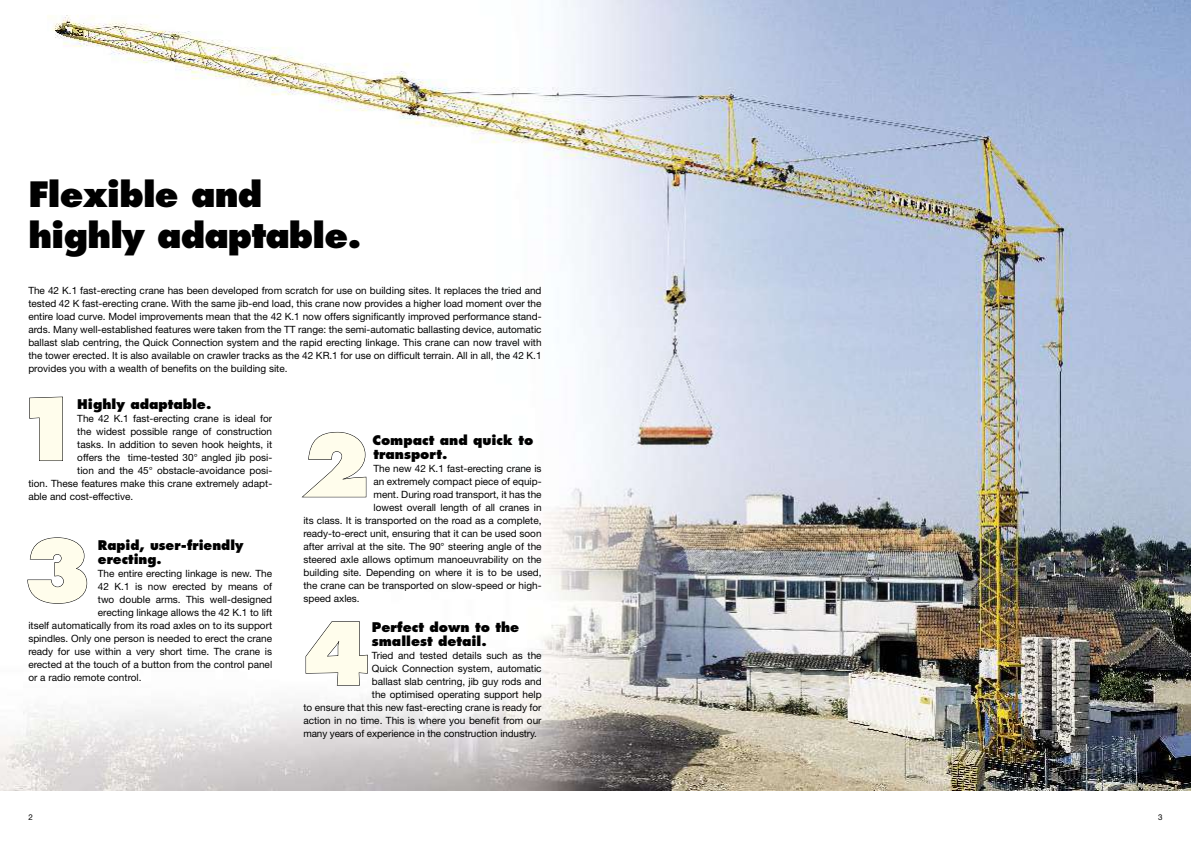
<style>
.page{position:relative;width:1191px;height:842px;background:#fff}
.page>*{position:absolute;margin:0;border:0;box-sizing:border-box;transform-origin:0 0}
.t1{font:800 84px "Futura";color:#fffdec}
.t2{font:800 34px/40.8px "Futura";letter-spacing:-.025em;color:#000}
.t3{font:800 13px/14px "Futura";color:#000}
.t4{font:10px/13px "Helvetica Neue";color:#000;text-align:justify}
.t5{font:8px "Helvetica Neue";color:#000}
</style>
<div class="page">
<img style="left:0;top:0;width:1191px;height:791px">
<svg style="left:29px;top:396px;width:34px;height:65px"></svg>
<svg style="left:300px;top:431px;width:67px;height:67px"></svg>
<svg style="left:27px;top:537px;width:61px;height:67px"></svg>
<svg style="left:305px;top:621px;width:63px;height:65px"></svg>
<h2 class="t2" style="left:28px;top:174px;width:335px">Flexible and highly adaptable.</h2>
<p class="t4" style="left:28px;top:284px;width:515px">The 42 K.1 fast-erecting crane has been developed from scratch for use on building sites. It replaces the tried and tested 42 K fast-erecting crane. With the same jib-end load, this crane now provides a higher load moment over the entire load curve. Model improvements mean that the 42 K.1 now offers significantly improved performance stand&shy;ards. Many well-established features were taken from the TT range: the semi-automatic ballasting device, automatic ballast slab centring, the Quick Connection system and the rapid erecting linkage. This crane can now travel with the tower erected. It is also available on crawler tracks as the 42 KR.1 for use on difficult terrain. All in all, the 42 K.1 provides you with a wealth of benefits on the building site.</p>
<h1 class="t1" style="left:14px;top:377px;width:71px">1</h1>
<h3 class="t3" style="left:77px;top:397px;width:136px">Highly adaptable.</h3>
<p class="t4" style="left:77px;top:412px;width:196px">The 42 K.1 fast-erecting crane is ideal for</p>
<p class="t4" style="left:77px;top:425px;width:196px">the widest possible range of construction</p>
<p class="t4" style="left:77px;top:438px;width:196px">tasks. In addition to seven hook heights, it</p>
<p class="t4" style="left:77px;top:451px;width:196px">offers the time-tested 30° angled jib posi-</p>
<p class="t4" style="left:77px;top:464px;width:196px">tion and the 45° obstacle-avoidance posi-</p>
<p class="t4" style="left:28px;top:477px;width:245px">tion. These features make this crane extremely adapt-</p>
<p class="t4" style="left:28px;top:490px;width:106px">able and cost-effective.</p>
<h1 class="t1" style="left:23px;top:519px;width:71px">3</h1>
<h3 class="t3" style="left:98px;top:538px;width:147px">Rapid, user-friendly erecting.</h3>
<p class="t4" style="left:98px;top:567px;width:176px">The entire erecting linkage is new. The</p>
<p class="t4" style="left:98px;top:580px;width:176px">42 K.1 is now erected by means of</p>
<p class="t4" style="left:98px;top:593px;width:176px">two double arms. This well-designed</p>
<p class="t4" style="left:98px;top:606px;width:176px">erecting linkage allows the 42 K.1 to lift</p>
<p class="t4" style="left:28px;top:619px;width:245px">itself automatically from its road axles on to its support</p>
<p class="t4" style="left:28px;top:632px;width:245px">spindles. Only one person is needed to erect the crane</p>
<p class="t4" style="left:28px;top:645px;width:245px">ready for use within a very short time. The crane is</p>
<p class="t4" style="left:28px;top:658px;width:245px">erected at the touch of a button from the control panel</p>
<p class="t4" style="left:28px;top:671px;width:115px">or a radio remote control.</p>
<h1 class="t1" style="left:301px;top:414px;width:71px">2</h1>
<h3 class="t3" style="left:372px;top:433px;width:162px">Compact and quick to transport.</h3>
<p class="t4" style="left:373px;top:461px;width:170px">The new 42 K.1 fast-erecting crane is</p>
<p class="t4" style="left:373px;top:474px;width:170px">an extremely compact piece of equip-</p>
<p class="t4" style="left:373px;top:487px;width:170px">ment. During road transport, it has the</p>
<p class="t4" style="left:373px;top:500px;width:170px">lowest overall length of all cranes in</p>
<p class="t4" style="left:303px;top:513px;width:240px">its class. It is transported on the road as a complete,</p>
<p class="t4" style="left:303px;top:526px;width:240px">ready-to-erect unit, ensuring that it can be used soon</p>
<p class="t4" style="left:303px;top:539px;width:240px">after arrival at the site. The 90° steering angle of the</p>
<p class="t4" style="left:303px;top:552px;width:240px">steered axle allows optimum manoeuvrability on the</p>
<p class="t4" style="left:303px;top:565px;width:240px">building site. Depending on where it is to be used,</p>
<p class="t4" style="left:303px;top:578px;width:240px">the crane can be transported on slow-speed or high-</p>
<p class="t4" style="left:303px;top:591px;width:58px">speed axles.</p>
<h1 class="t1" style="left:302px;top:602px;width:71px">4</h1>
<h3 class="t3" style="left:372px;top:620px;width:149px">Perfect down to the smallest detail.</h3>
<p class="t4" style="left:372px;top:649px;width:171px">Tried and tested details such as the</p>
<p class="t4" style="left:372px;top:662px;width:171px">Quick Connection system, automatic</p>
<p class="t4" style="left:372px;top:675px;width:171px">ballast slab centring, jib guy rods and</p>
<p class="t4" style="left:372px;top:688px;width:171px">the optimised operating support help</p>
<p class="t4" style="left:303px;top:701px;width:240px">to ensure that this new fast-erecting crane is ready for</p>
<p class="t4" style="left:303px;top:714px;width:240px">action in no time. This is where you benefit from our</p>
<p class="t4" style="left:303px;top:727px;width:235px">many years of experience in the construction industry.</p>
<p class="t5" style="left:28px;top:812px;width:6px">2</p>
<p class="t5" style="left:1158px;top:812px;width:6px">3</p>
</div>
